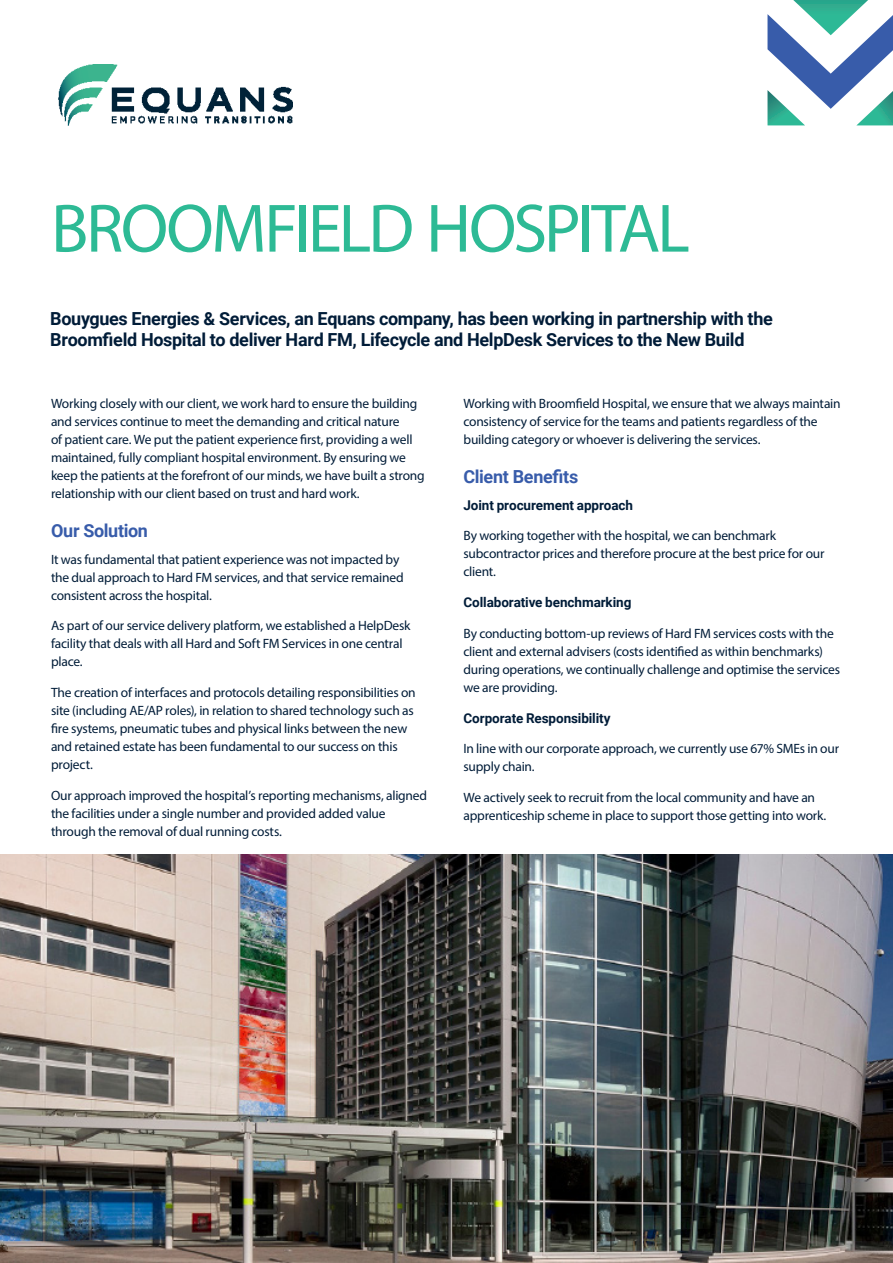
<style>
.page{position:relative;width:893px;height:1263px;background:#fff}
.page>*{position:absolute;margin:0;border:0;box-sizing:border-box;transform-origin:0 0}
.Main_Title_Header{font:69px "Myriad Pro";letter-spacing:-.04em;color:#2dba95}
.Intro_Text{font:700 18px/21px "Roboto";letter-spacing:-.02em;color:#001c38}
.Subheader{font:700 18px "Roboto";letter-spacing:-.02em;color:#385caa}
.Body_Copy{font:13.5px/18px "Myriad Pro";letter-spacing:-.015em;color:#001c38}
.Body_Copy-2{font:700 13.5px "Roboto";letter-spacing:-.005em;color:#001c38}
</style>
<div class="page">
<img style="left:0;top:855px;width:893px;height:408px">
<img style="left:58px;top:65px;width:234px;height:60px">
<svg style="left:767px;top:0;width:126px;height:125px"></svg>
<p class="Main_Title_Header" style="left:51px;top:186px;width:640px">BROOMFIELD HOSPITAL</p>
<p class="Intro_Text" style="left:50px;top:307px;width:724px">Bouygues Energies &amp; Services, an Equans company, has been working in partnership with the<br>Broomfield Hospital to deliver Hard FM, Lifecycle and HelpDesk Services to the New Build</p>
<p class="Body_Copy" style="left:51px;top:394px;width:375px">Working closely with our client, we work hard to ensure the building and services continue to meet the demanding and critical nature<br>of patient care. We put the patient experience first, providing a well maintained, fully compliant hospital environment. By ensuring we keep the patients at the forefront of our minds, we have built a strong relationship with our client based on trust and hard work.</p>
<p class="Subheader" style="left:51px;top:518px;width:98px">Our Solution</p>
<p class="Body_Copy" style="left:51px;top:550px;width:354px">It was fundamental that patient experience was not impacted by the dual approach to Hard FM services, and that service remained consistent across the hospital.</p>
<p class="Body_Copy" style="left:51px;top:616px;width:361px">As part of our service delivery platform, we established a HelpDesk facility that deals with all Hard and Soft FM Services in one central place.</p>
<p class="Body_Copy" style="left:51px;top:683px;width:366px">The creation of interfaces and protocols detailing responsibilities on site (including AE/AP roles), in relation to shared technology such as fire systems, pneumatic tubes and physical links between the new and retained estate has been fundamental to our success on this project.</p>
<p class="Body_Copy" style="left:51px;top:786px;width:378px">Our approach improved the hospital’s reporting mechanisms, aligned the facilities under a single number and provided added value through the removal of dual running costs.</p>
<p class="Body_Copy" style="left:463px;top:394px;width:379px">Working with Broomfield Hospital, we ensure that we always maintain consistency of service for the teams and patients regardless of the building category or whoever is delivering the services.</p>
<p class="Subheader" style="left:463px;top:464px;width:116px">Client Benefits</p>
<p class="Body_Copy-2" style="left:463px;top:495px;width:171px">Joint procurement approach</p>
<p class="Body_Copy" style="left:463px;top:526px;width:362px">By working together with the hospital, we can benchmark subcontractor prices and therefore procure at the best price for our client.</p>
<p class="Body_Copy-2" style="left:463px;top:593px;width:169px">Collaborative benchmarking</p>
<p class="Body_Copy" style="left:463px;top:624px;width:378px">By conducting bottom-up reviews of Hard FM services costs with the client and external advisers (costs identified as within benchmarks) during operations, we continually challenge and optimise the services we are providing.</p>
<p class="Body_Copy-2" style="left:463px;top:708px;width:149px">Corporate Responsibility</p>
<p class="Body_Copy" style="left:463px;top:739px;width:377px">In line with our corporate approach, we currently use 67% SMEs in our supply chain.</p>
<p class="Body_Copy" style="left:463px;top:788px;width:364px">We actively seek to recruit from the local community and have an apprenticeship scheme in place to support those getting into work.</p>
</div>
